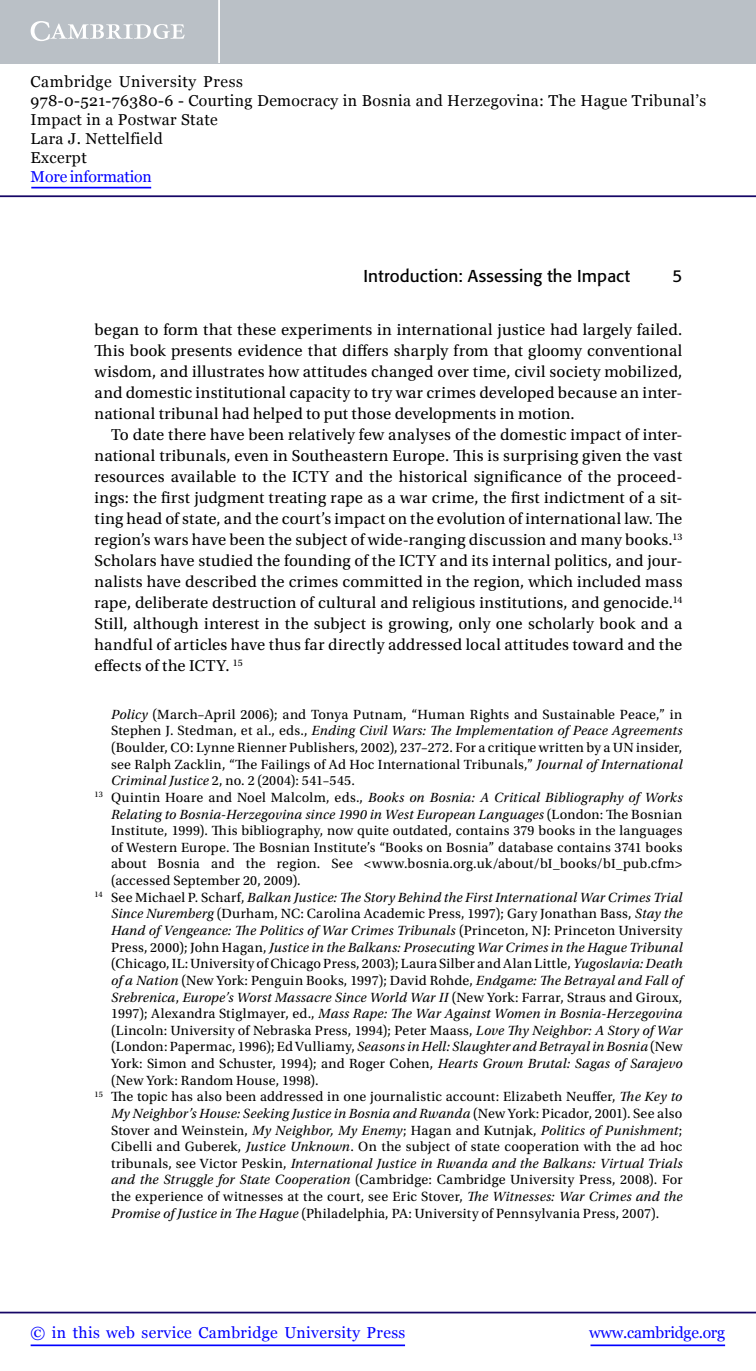
<style>
.page{position:relative;width:756px;height:1371px;background:#fff}
.page>*{position:absolute;margin:0;border:0;box-sizing:border-box;transform-origin:0 0}
.t1{font:17.15px "Formata";letter-spacing:.01em;color:#000}
.t2{font:16.62px/21px "Utopia Std";color:#000;text-align:justify}
.t3{font:15.75px/18.9px "Georgia";letter-spacing:.025em;color:#000}
.t4{font:15.75px "Georgia";letter-spacing:.025em;color:#00f}
.t5{font:15.75px "Georgia";letter-spacing:-.015em;color:#00f}
.t6{font:15.75px "Georgia";letter-spacing:-.01em;color:#00f}
.t7{font:14px "Utopia Std";letter-spacing:.015em;color:#000}
.t8{font:italic 14px "Utopia Std";letter-spacing:.01em;color:#000}
.s1{font-style:italic}
.s2{font-style:normal}
</style>
<div class="page">
<hr style="left:591px;top:1344px;width:134px;height:1px;background:#00f">
<hr style="left:0;top:1311px;width:756px;height:2px;background:#150666">
<hr style="left:31px;top:1344px;width:374px;height:1px;background:#00f">
<div style="left:0;top:0;width:756px;height:63px;background:#bac0c6"></div>
<svg style="left:31px;top:21px;width:154px;height:20px"></svg>
<hr style="left:218px;top:0;width:2px;height:63px;background:#fff">
<hr style="left:0;top:195px;width:756px;height:2px;background:#150666">
<hr style="left:31px;top:187px;width:120px;height:1px;background:#00f">
<p class="t3" style="left:31px;top:72px;width:677px">Cambridge University Press<br>978-0-521-76380-6 - Courting Democracy in Bosnia and Herzegovina: The Hague Tribunal’s Impact in a Postwar State<br>Lara J. Nettelfield<br>Excerpt</p>
<p class="t6" style="left:31px;top:167px;width:123px">More information</p>
<p class="t1" style="left:364px;top:266px;width:268px">Introduction: Assessing the Impact</p>
<p class="t1" style="left:673px;top:266px;width:11px">5</p>
<p class="t2" style="left:94px;top:319px;width:589px">began to form that these experiments in international justice had largely failed.<br>This book presents evidence that differs sharply from that gloomy conventional wisdom, and illustrates how attitudes changed over time, civil society mobilized, and domestic institutional capacity to try war crimes developed because an inter&shy;national tribunal had helped to put those developments in motion.</p>
<p class="t2" style="left:94px;top:424px;width:590px;text-indent:17px">To date there have been relatively few analyses of the domestic impact of inter&shy;national tribunals, even in Southeastern Europe. This is surprising given the vast resources available to the ICTY and the historical significance of the proceed&shy;ings: the first judgment treating rape as a war crime, the first indictment of a sit&shy;ting head of state, and the court’s impact on the evolution of international law. The region’s wars have been the subject of wide-ranging discussion and many books.<sup>13<br></sup>Scholars have studied the founding of the ICTY and its internal politics, and jour&shy;nalists have described the crimes committed in the region, which included mass rape, deliberate destruction of cultural and religious institutions, and genocide.<sup>14<br></sup>Still, although interest in the subject is growing, only one scholarly book and a handful of articles have thus far directly addressed local attitudes toward and the effects of the ICTY. <sup>15</sup></p>
<p class="t7" style="left:111px;top:706px;width:573px"><span class="s1">Policy</span> (March–April 2006); and Tonya Putnam, “Human Rights and Sustainable Peace,” in</p>
<p class="t8" style="left:111px;top:723px;width:573px"><span class="s2">Stephen J. Stedman, et al., eds.,</span> Ending Civil Wars: The Implementation of Peace Agreements</p>
<p class="t7" style="left:111px;top:740px;width:573px">(Boulder, CO: Lynne Rienner Publishers, 2002), 237–272. For a critique written by a UN insider,</p>
<p class="t7" style="left:111px;top:756px;width:573px">see Ralph Zacklin, “The Failings of Ad Hoc International Tribunals,” <span class="s1">Journal of International</span></p>
<p class="t7" style="left:111px;top:773px;width:245px"><span class="s1">Criminal Justice</span> 2, no. 2 (2004): 541–545.</p>
<p class="t8" style="left:94px;top:789px;width:590px"><sup>13</sup> <span class="s2">Quintin Hoare and Noel Malcolm, eds.,</span> Books on Bosnia: A Critical Bibliography of Works</p>
<p class="t8" style="left:111px;top:806px;width:573px">Relating to Bosnia-Herzegovina since 1990 in West European Languages <span class="s2">(London: The Bosnian</span></p>
<p class="t7" style="left:111px;top:823px;width:573px">Institute, 1999). This bibliography, now quite outdated, contains 379 books in the languages</p>
<p class="t7" style="left:111px;top:839px;width:573px">of Western Europe. The Bosnian Institute’s “Books on Bosnia” database contains 3741 books</p>
<p class="t7" style="left:111px;top:856px;width:573px">about Bosnia and the region. See &lt;www.bosnia.org.uk/about/bI_books/bI_pub.cfm&gt;</p>
<p class="t7" style="left:111px;top:872px;width:191px">(accessed September 20, 2009).</p>
<p class="t8" style="left:94px;top:889px;width:589px"><sup>14</sup> <span class="s2">See Michael P. Scharf,</span> Balkan Justice: The Story Behind the First International War Crimes Trial</p>
<p class="t7" style="left:111px;top:906px;width:573px"><span class="s1">Since Nuremberg</span> (Durham, NC: Carolina Academic Press, 1997); Gary Jonathan Bass, <span class="s1">Stay the</span></p>
<p class="t8" style="left:111px;top:922px;width:573px">Hand of Vengeance: The Politics of War Crimes Tribunals <span class="s2">(Princeton, NJ: Princeton University</span></p>
<p class="t8" style="left:111px;top:939px;width:573px"><span class="s2">Press, 2000); John Hagan,</span> Justice in the Balkans: Prosecuting War Crimes in the Hague Tribunal</p>
<p class="t7" style="left:111px;top:956px;width:573px">(Chicago, IL: University of Chicago Press, 2003); Laura Silber and Alan Little, <span class="s1">Yugoslavia: Death</span></p>
<p class="t7" style="left:111px;top:972px;width:573px"><span class="s1">of a Nation</span> (New York: Penguin Books, 1997); David Rohde, <span class="s1">Endgame: The Betrayal and Fall of</span></p>
<p class="t8" style="left:111px;top:989px;width:573px">Srebrenica<span class="s2">,</span> Europe’s Worst Massacre Since World War II <span class="s2">(New York: Farrar, Straus and Giroux,</span></p>
<p class="t8" style="left:111px;top:1005px;width:573px"><span class="s2">1997); Alexandra Stiglmayer, ed.,</span> Mass Rape: The War Against Women in Bosnia-Herzegovina</p>
<p class="t7" style="left:111px;top:1022px;width:573px">(Lincoln: University of Nebraska Press, 1994); Peter Maass, <span class="s1">Love Thy Neighbor: A Story of War</span></p>
<p class="t8" style="left:111px;top:1039px;width:573px"><span class="s2">(London: Papermac, 1996); Ed Vulliamy,</span> Seasons in Hell: Slaughter and Betrayal in Bosnia <span class="s2">(New</span></p>
<p class="t7" style="left:111px;top:1055px;width:573px">York: Simon and Schuster, 1994); and Roger Cohen, <span class="s1">Hearts Grown Brutal: Sagas of Sarajevo</span></p>
<p class="t7" style="left:111px;top:1072px;width:209px">(New York: Random House, 1998).</p>
<p class="t7" style="left:94px;top:1089px;width:589px"><sup>15</sup> The topic has also been addressed in one journalistic account: Elizabeth Neuffer, <span class="s1">The Key to</span></p>
<p class="t8" style="left:111px;top:1105px;width:573px">My Neighbor’s House: Seeking Justice in Bosnia and Rwanda <span class="s2">(New York: Picador, 2001). See also</span></p>
<p class="t8" style="left:111px;top:1122px;width:573px"><span class="s2">Stover and Weinstein,</span> My Neighbor, My Enemy<span class="s2">; Hagan and Kutnjak,</span> Politics of Punishment<span class="s2">;</span></p>
<p class="t7" style="left:111px;top:1139px;width:573px">Cibelli and Guberek, <span class="s1">Justice Unknown</span>. On the subject of state cooperation with the ad hoc</p>
<p class="t8" style="left:111px;top:1155px;width:573px"><span class="s2">tribunals, see Victor Peskin,</span> International Justice in Rwanda and the Balkans: Virtual Trials</p>
<p class="t7" style="left:111px;top:1172px;width:573px"><span class="s1">and the Struggle for State Cooperation</span> (Cambridge: Cambridge University Press, 2008). For</p>
<p class="t7" style="left:111px;top:1188px;width:573px">the experience of witnesses at the court, see Eric Stover, <span class="s1">The Witnesses: War Crimes and the</span></p>
<p class="t7" style="left:111px;top:1205px;width:550px"><span class="s1">Promise of Justice in The Hague</span> (Philadelphia, PA: University of Pennsylvania Press, 2007).</p>
<p class="t4" style="left:31px;top:1323px;width:376px">© in this web service Cambridge University Press</p>
<p class="t5" style="left:589px;top:1323px;width:137px">www.cambridge.org</p>
</div>
